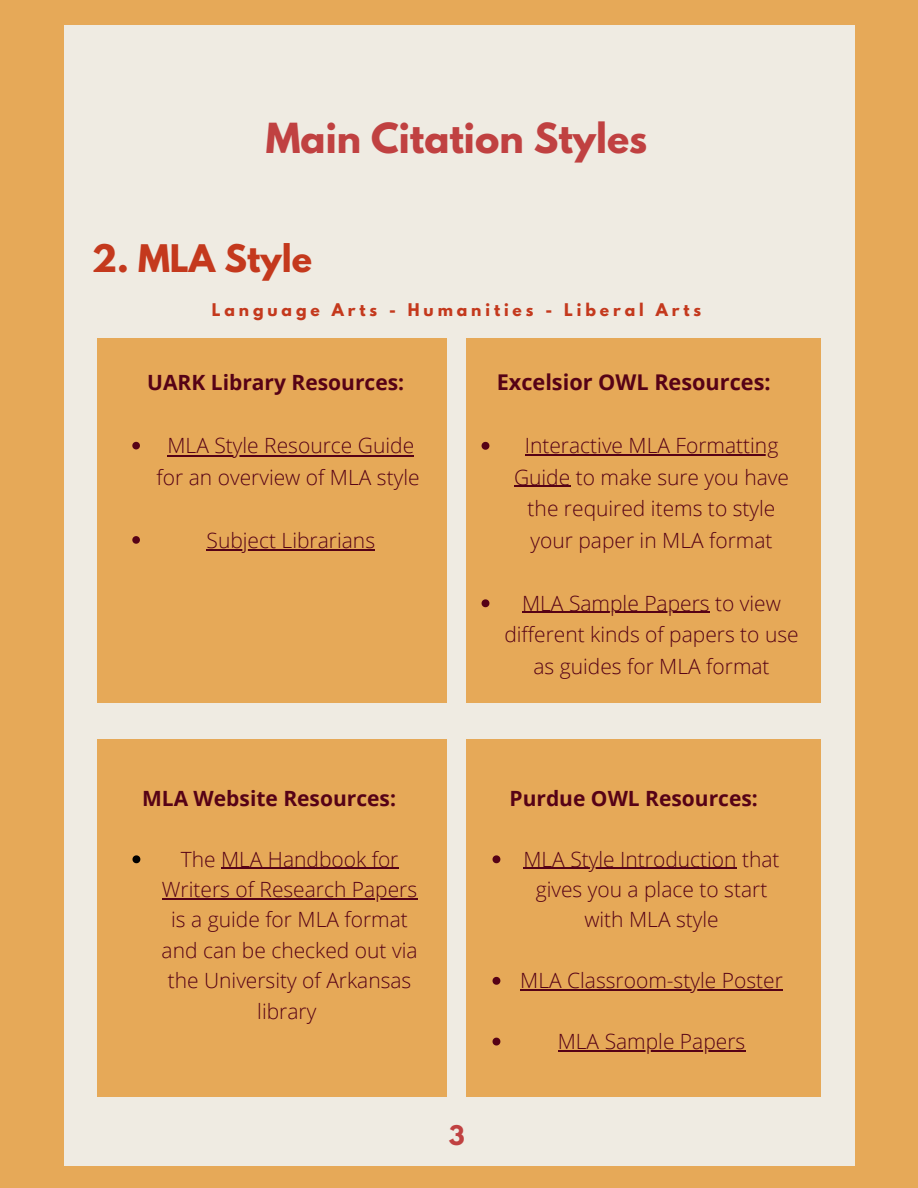
<style>
.page{position:relative;width:918px;height:1188px;background:#e6a958}
.page>*{position:absolute;margin:0;border:0;box-sizing:border-box;transform-origin:0 0}
.t1{font:700 36.75px "League Spartan";color:#c04141}
.t2{font:700 33.75px "League Spartan";color:#c4391d}
.t3{font:700 24px "League Spartan";color:#c04141}
.t4{font:700 21.75px "Open Sans";color:#560216}
.t5{font:300 21px/30.3px "Open Sans";color:#560216;text-align:center}
.t6{font:700 21px "Open Sans";color:#560216}
.t7{font:700 15.45px "League Spartan";letter-spacing:.25em;color:#c4391d}
</style>
<div class="page">
<div style="left:64px;top:25px;width:791px;height:1141px;background:#efebe2"></div>
<div style="left:97px;top:338px;width:350px;height:364px;background:#e6a958"></div>
<div style="left:466px;top:338px;width:355px;height:364px;background:#e6a958"></div>
<div style="left:97px;top:739px;width:350px;height:358px;background:#e6a958"></div>
<div style="left:466px;top:739px;width:355px;height:358px;background:#e6a958"></div>
<svg style="left:132px;top:442px;width:8px;height:7px"></svg>
<hr style="left:167px;top:455px;width:247px;height:2px;background:#560216">
<svg style="left:132px;top:536px;width:8px;height:8px"></svg>
<hr style="left:207px;top:549px;width:168px;height:2px;background:#560216">
<svg style="left:482px;top:442px;width:7px;height:8px"></svg>
<hr style="left:525px;top:454px;width:253px;height:1px;background:#560216">
<hr style="left:514px;top:486px;width:56px;height:1px;background:#560216">
<svg style="left:482px;top:599px;width:7px;height:8px"></svg>
<hr style="left:522px;top:612px;width:188px;height:1px;background:#560216">
<svg style="left:132px;top:855px;width:8px;height:8px"></svg>
<hr style="left:221px;top:868px;width:177px;height:1px;background:#560216">
<hr style="left:162px;top:898px;width:255px;height:1px;background:#560216">
<svg style="left:493px;top:855px;width:7px;height:8px"></svg>
<hr style="left:523px;top:868px;width:214px;height:1px;background:#560216">
<svg style="left:493px;top:977px;width:7px;height:8px"></svg>
<hr style="left:520px;top:989px;width:263px;height:1px;background:#560216">
<svg style="left:493px;top:1038px;width:7px;height:8px"></svg>
<hr style="left:558px;top:1050px;width:187px;height:1px;background:#560216">
<p class="t1" style="left:266px;top:120px;width:383px">Main Citation Styles</p>
<p class="t2" style="left:92px;top:242px;width:222px">2. MLA Style</p>
<p class="t7" style="left:212px;top:302px;width:491px">Language Arts - Humanities - Liberal Arts</p>
<p class="t6" style="left:147px;top:368px;width:258px">UARK Library Resources:</p>
<p class="t5" style="left:157px;top:429px;width:265px;line-height:31.5px">MLA Style Resource Guide for an overview of MLA style</p>
<p class="t5" style="left:207px;top:524px;width:170px">Subject Librarians</p>
<p class="t4" style="left:497px;top:367px;width:275px">Excelsior OWL Resources:</p>
<p class="t5" style="left:514px;top:429px;width:277px;line-height:31.5px">Interactive MLA Formatting<br>Guide to make sure you have the required items to style your paper in MLA format</p>
<p class="t5" style="left:504px;top:587px;width:296px;line-height:31.5px">MLA Sample Papers to view different kinds of papers to use as guides for MLA format</p>
<p class="t6" style="left:142px;top:783px;width:255px">MLA Website Resources:</p>
<p class="t5" style="left:162px;top:843px;width:257px">The MLA Handbook for<br>Writers of Research Papers is a guide for MLA format and can be checked out via the University of Arkansas library</p>
<p class="t3" style="left:449px;top:1123px;width:17px">3</p>
<p class="t6" style="left:510px;top:783px;width:250px">Purdue OWL Resources:</p>
<p class="t5" style="left:523px;top:843px;width:258px">MLA Style Introduction that gives you a place to start with MLA style</p>
<p class="t5" style="left:520px;top:965px;width:264px">MLA Classroom-style Poster</p>
<p class="t5" style="left:558px;top:1026px;width:189px">MLA Sample Papers</p>
</div>
